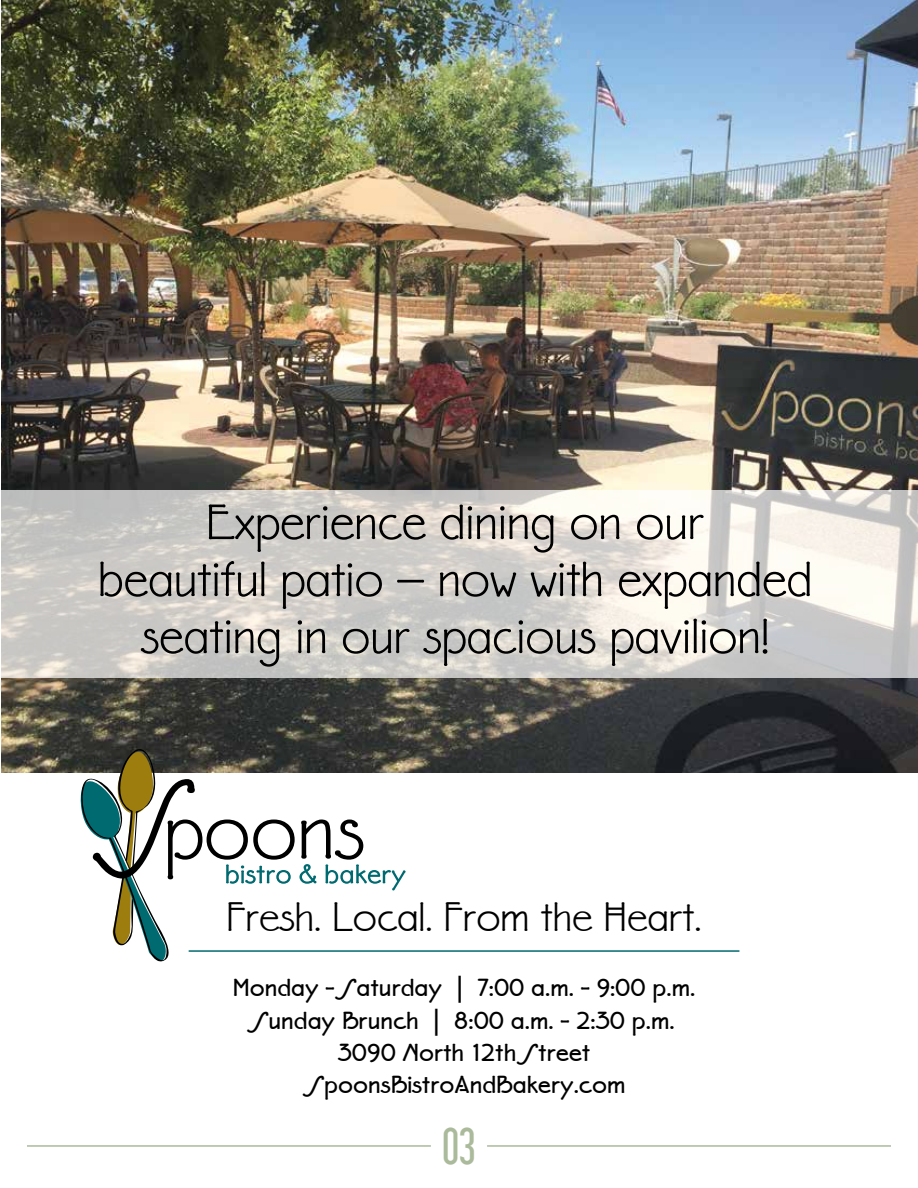
<style>
.page{position:relative;width:918px;height:1188px;background:#fff}
.page>*{position:absolute;margin:0;border:0;box-sizing:border-box;transform-origin:0 0}
.t1{font:54px/57px "P22 Eaglefeather";color:#000;text-align:center}
.t2{font:45px "P22 Eaglefeather";color:#000}
.t3{font:45px "Libel Suit";color:#abba9b}
.t4{font:700 27px/32.4px "P22 Eaglefeather";color:#000;text-align:center}
</style>
<div class="page">
<hr style="left:27px;top:1145px;width:404px;height:2px;background:#abba9b">
<hr style="left:487px;top:1145px;width:404px;height:2px;background:#abba9b">
<hr style="left:189px;top:950px;width:550px;height:2px;background:#006a71">
<img style="left:2px;top:0;width:916px;height:773px">
<svg style="left:78px;top:743px;width:328px;height:219px"></svg>
<svg style="left:1px;top:490px;width:917px;height:188px"></svg>
<svg style="left:1px;top:134px;width:1px;height:44px"></svg>
<h1 class="t1" style="left:98px;top:494px;width:716px">Experience dining on our<br>beautiful patio – now with expanded seating in our spacious pavilion!</h1>
<h2 class="t2" style="left:227px;top:892px;width:477px">Fresh. Local. From the Heart.</h2>
<p class="t4" style="left:233px;top:971px;width:464px">Monday - Saturday | 7:00 a.m. - 9:00 p.m.<br>Sunday Brunch | 8:00 a.m. - 2:30 p.m.<br>3090 North 12th Street<br>SpoonsBistroAndBakery.com</p>
<h2 class="t3" style="left:443px;top:1119px;width:34px">03</h2>
</div>
